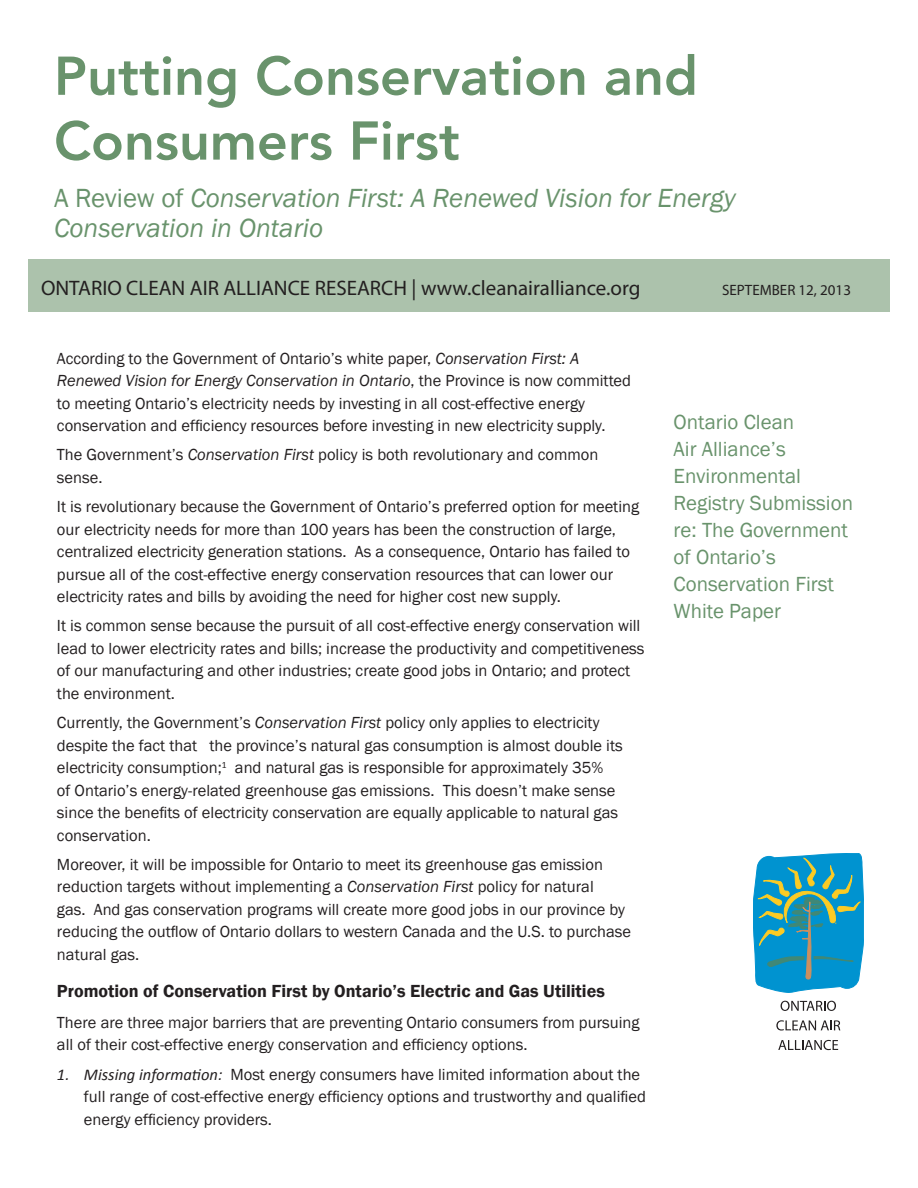
<style>
.page{position:relative;width:918px;height:1188px;background:#fff}
.page>*{position:absolute;margin:0;border:0;box-sizing:border-box;transform-origin:0 0}
.t1{font:800 54px/64.8px "Avenir LT Std";color:#69936c}
.t2{font:italic 27px/30px "Franklin Gothic";color:#69936c}
.t3{font:21px/27px "Franklin Gothic";color:#69936c}
.t4{font:21px "Myriad Pro";color:#231f20}
.sub1{font:600 18px "Franklin Gothic";color:#231f20}
.fs-text{font:16.5px/22.5px "Franklin Gothic";color:#231f20}
.t5{font:15px "Myriad Pro";color:#231f20}
.s1{font-style:normal}
.s2{font-style:italic}
.s3{font-family:"Calibri";font-style:italic}
</style>
<div class="page">
<div style="left:28px;top:259px;width:862px;height:53px;background:#acc2ac"></div>
<svg style="left:753px;top:853px;width:111px;height:178px"></svg>
<svg style="left:778px;top:1040px;width:60px;height:10px"></svg>
<p class="t1" style="left:54px;top:44px;width:645px">Putting Conservation and<br>Consumers First</p>
<p class="t2" style="left:54px;top:183px;width:683px"><span class="s1">A Review of</span> Conservation First: A Renewed Vision for Energy<br>Conservation in Ontario</p>
<p class="t4" style="left:41px;top:275px;width:601px">ONTARIO CLEAN AIR ALLIANCE RESEARCH | www.cleanairalliance.org</p>
<p class="t5" style="left:722px;top:280px;width:130px">SEPTEMBER 12, 2013</p>
<p class="fs-text" style="left:57px;top:347px;width:576px">According to the Government of Ontario’s white paper, <span class="s2">Conservation First: A Renewed Vision for Energy Conservation in Ontario</span>, the Province is now committed to meeting Ontario’s electricity needs by investing in all cost-effective energy conservation and efficiency resources before investing in new electricity supply.</p>
<p class="fs-text" style="left:57px;top:444px;width:543px">The Government’s <span class="s2">Conservation First</span> policy is both revolutionary and common sense.</p>
<p class="fs-text" style="left:57px;top:496px;width:584px">It is revolutionary because the Government of Ontario’s preferred option for meeting our electricity needs for more than 100 years has been the construction of large, centralized electricity generation stations. As a consequence, Ontario has failed to pursue all of the cost-effective energy conservation resources that can lower our electricity rates and bills by avoiding the need for higher cost new supply.</p>
<p class="fs-text" style="left:57px;top:615px;width:589px">It is common sense because the pursuit of all cost-effective energy conservation will lead to lower electricity rates and bills; increase the productivity and competitiveness of our manufacturing and other industries; create good jobs in Ontario; and protect the environment.</p>
<p class="fs-text" style="left:57px;top:712px;width:567px">Currently, the Government’s <span class="s2">Conservation First</span> policy only applies to electricity despite the fact that the province’s natural gas consumption is almost double its electricity consumption;<sup>1</sup> and natural gas is responsible for approximately 35%<br>of Ontario’s energy-related greenhouse gas emissions. This doesn’t make sense since the benefits of electricity conservation are equally applicable to natural gas conservation.</p>
<p class="fs-text" style="left:57px;top:853px;width:576px">Moreover, it will be impossible for Ontario to meet its greenhouse gas emission reduction targets without implementing a <span class="s2">Conservation First</span> policy for natural<br>gas. And gas conservation programs will create more good jobs in our province by reducing the outflow of Ontario dollars to western Canada and the U.S. to purchase natural gas.</p>
<p class="sub1" style="left:57px;top:980px;width:549px">Promotion of Conservation First by Ontario’s Electric and Gas Utilities</p>
<p class="fs-text" style="left:57px;top:1011px;width:584px">There are three major barriers that are preventing Ontario consumers from pursuing all of their cost-effective energy conservation and efficiency options.</p>
<p class="fs-text" style="left:84px;top:1063px;width:563px;text-indent:-27px"><span class="s3">1. Missing information:</span> Most energy consumers have limited information about the full range of cost-effective energy efficiency options and trustworthy and qualified energy efficiency providers.</p>
<p class="t3" style="left:674px;top:409px;width:181px">Ontario Clean<br>Air Alliance’s<br>Environmental<br>Registry Submission re: The Government of Ontario’s<br>Conservation First<br>White Paper</p>
</div>
